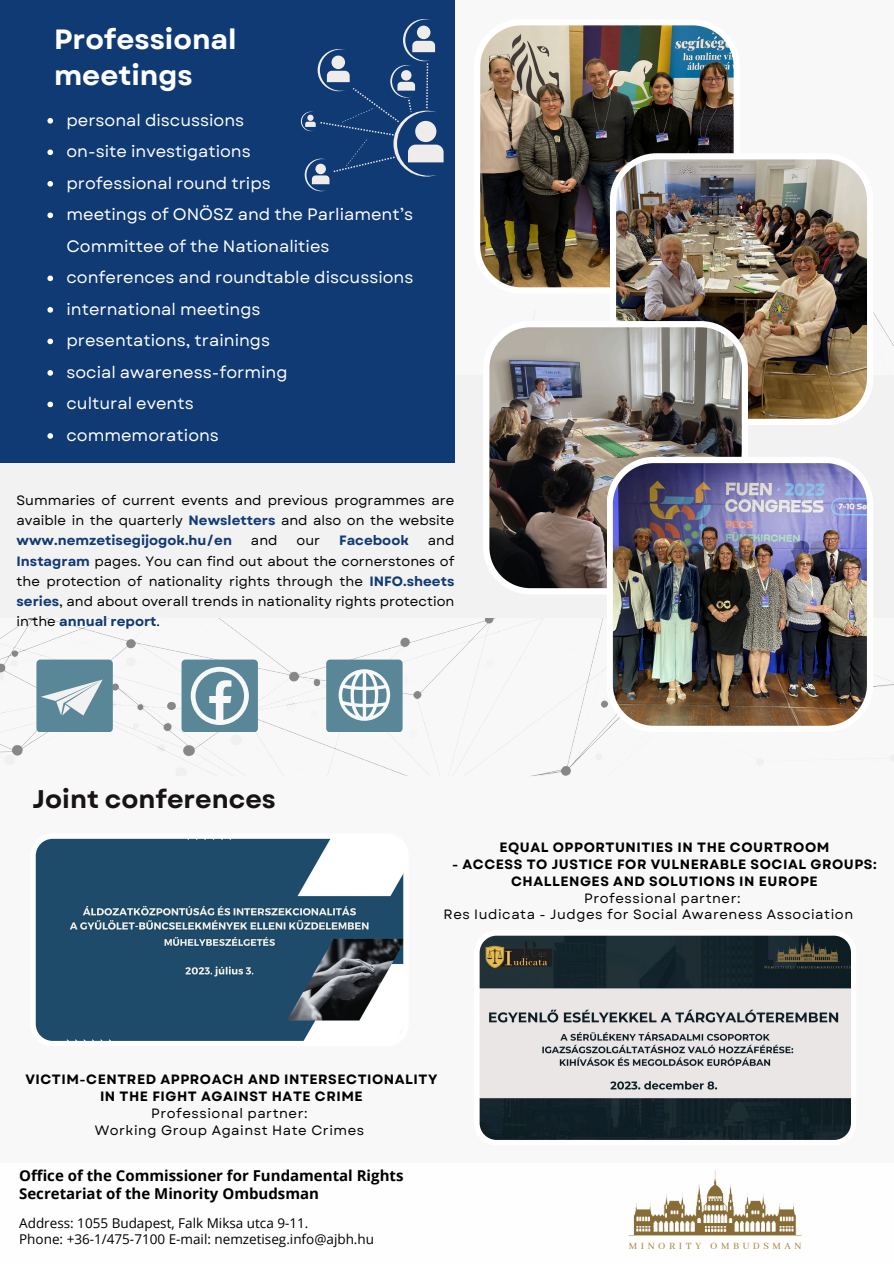
<style>
.page{position:relative;width:894px;height:1264px;background:#fff}
.page>*{position:absolute;margin:0;border:0;box-sizing:border-box;transform-origin:0 0}
.t1{font:700 27.9px/36px "Garet";color:#fff}
.t2{font:700 25.5px "Garet";color:#171316}
.t3{font:16.5px/31.5px "Garet";color:#fff}
.t4{font:700 15px/17.5px "Open Sans";color:#000}
.t5{font:13.5px/20.2px "Garet";color:#000;text-align:justify}
.t6{font:700 13.5px/17.2px "Garet";letter-spacing:.04em;color:#000;text-align:center}
.t7{font:13.5px/15.8px "Open Sans";color:#000}
.t8{font:13.5px "Garet";letter-spacing:.04em;color:#000}
.t9{font:700 13.5px "Garet";color:#103a74}
.t10{font:10.65px "Abhaya Libre";letter-spacing:.33em;color:#ac823b}
.s1{font-weight:700;color:#103a74}
.s2{font-weight:400}
</style>
<div class="page">
<div style="left:0;top:0;width:893px;height:1263px;background:#f8f8f8"></div>
<img style="left:0;top:309px;width:893px;height:467px">
<div style="left:0;top:376px;width:893px;height:242px;background:#f2f2f2"></div>
<div style="left:0;top:0;width:454px;height:463px;background:#103a74"></div>
<div style="left:0;top:1163px;width:893px;height:100px;background:#fff"></div>
<img style="left:480px;top:25px;width:254px;height:263px">
<img style="left:609px;top:153px;width:263px;height:272px">
<img style="left:483px;top:321px;width:264px;height:273px">
<img style="left:606px;top:457px;width:266px;height:275px">
<svg style="left:301px;top:19px;width:142px;height:172px"></svg>
<img style="left:628px;top:1170px;width:174px;height:66px">
<div style="left:326px;top:659px;width:76px;height:73px;background:#5a8798;border-radius:4px"></div>
<svg style="left:338px;top:669px;width:52px;height:51px"></svg>
<div style="left:36px;top:659px;width:77px;height:73px;background:#5a8798;border-radius:4px"></div>
<svg style="left:41px;top:679px;width:62px;height:36px"></svg>
<div style="left:181px;top:659px;width:77px;height:73px;background:#5a8798;border-radius:4px"></div>
<svg style="left:191px;top:667px;width:58px;height:58px"></svg>
<svg style="left:479px;top:935px;width:372px;height:205px;background:#7e8486"></svg>
<svg style="left:35px;top:838px;width:369px;height:203px;background:#46687f"></svg>
<svg style="left:47px;top:118px;width:6px;height:6px"></svg>
<svg style="left:47px;top:149px;width:6px;height:6px"></svg>
<svg style="left:47px;top:181px;width:6px;height:6px"></svg>
<svg style="left:47px;top:212px;width:6px;height:6px"></svg>
<svg style="left:47px;top:275px;width:6px;height:6px"></svg>
<svg style="left:47px;top:307px;width:6px;height:6px"></svg>
<svg style="left:47px;top:338px;width:6px;height:6px"></svg>
<svg style="left:47px;top:370px;width:6px;height:6px"></svg>
<svg style="left:47px;top:401px;width:6px;height:6px"></svg>
<svg style="left:47px;top:433px;width:6px;height:6px"></svg>
<p class="t1" style="left:54px;top:22px;width:184px">Professional meetings</p>
<p class="t3" style="left:66px;top:104px;width:179px">personal discussions</p>
<p class="t3" style="left:66px;top:136px;width:186px">on-site investigations</p>
<p class="t3" style="left:66px;top:167px;width:206px">professional round trips</p>
<p class="t3" style="left:66px;top:199px;width:348px">meetings of ONÖSZ and the Parliament’s<br>Committee of the Nationalities</p>
<p class="t3" style="left:66px;top:262px;width:348px">conferences and roundtable discussions</p>
<h4 class="t3" style="left:66px;top:293px;width:195px">international meetings</h4>
<p class="t3" style="left:66px;top:325px;width:205px">presentations, trainings</p>
<p class="t3" style="left:66px;top:356px;width:222px">social awareness-forming</p>
<p class="t3" style="left:66px;top:388px;width:129px">cultural events</p>
<h1 class="t3" style="left:66px;top:419px;width:154px">commemorations</h1>
<p class="t5" style="left:17px;top:490px;width:439px">Summaries of current events and previous programmes are avaible in the quarterly <span class="s1">Newsletters</span> and also on the website <span class="s1">www.nemzetisegijogok.hu/en</span></p>
<p class="t5" style="left:17px;top:530px;width:439px;text-indent:411px">and <span class="s1">Instagram</span> pages. You can find out about the cornerstones of the protection of nationality rights through the <span class="s1">INFO.sheets series</span>, and about overall trends in nationality rights protection in the <span class="s1">annual report</span>.</p>
<p class="t5" style="left:251px;top:530px;width:28px">and</p>
<p class="t5" style="left:296px;top:530px;width:25px">our</p>
<p class="t9" style="left:339px;top:531px;width:71px">Facebook</p>
<p class="t2" style="left:33px;top:780px;width:245px">Joint conferences</p>
<p class="t6" style="left:499px;top:838px;width:331px">EQUAL OPPORTUNITIES IN THE COURTROOM</p>
<p class="t6" style="left:452px;top:855px;width:426px">- ACCESS TO JUSTICE FOR VULNERABLE SOCIAL GROUPS:</p>
<p class="t6" style="left:511px;top:872px;width:308px">CHALLENGES AND SOLUTIONS IN EUROPE</p>
<p class="t8" style="left:584px;top:888px;width:158px">Professional partner:</p>
<p class="t8" style="left:443px;top:905px;width:411px">Res Iudicata - Judges for Social Awareness Association</p>
<p class="t6" style="left:25px;top:1070px;width:413px">VICTIM-CENTRED APPROACH AND INTERSECTIONALITY IN THE FIGHT AGAINST HATE CRIME<br><span class="s2">Professional partner:<br>Working Group Against Hate Crimes</span></p>
<p class="t4" style="left:19px;top:1166px;width:385px">Office of the Commissioner for Fundamental Rights<br>Secretariat of the Minority Ombudsman</p>
<p class="t7" style="left:19px;top:1214px;width:356px">Address: 1055 Budapest, Falk Miksa utca 9-11.<br>Phone: +36-1/475-7100 E-mail: nemzetiseg.info@ajbh.hu</p>
<p class="t10" style="left:628px;top:1240px;width:174px">MINORITY OMBUDSMAN</p>
</div>
